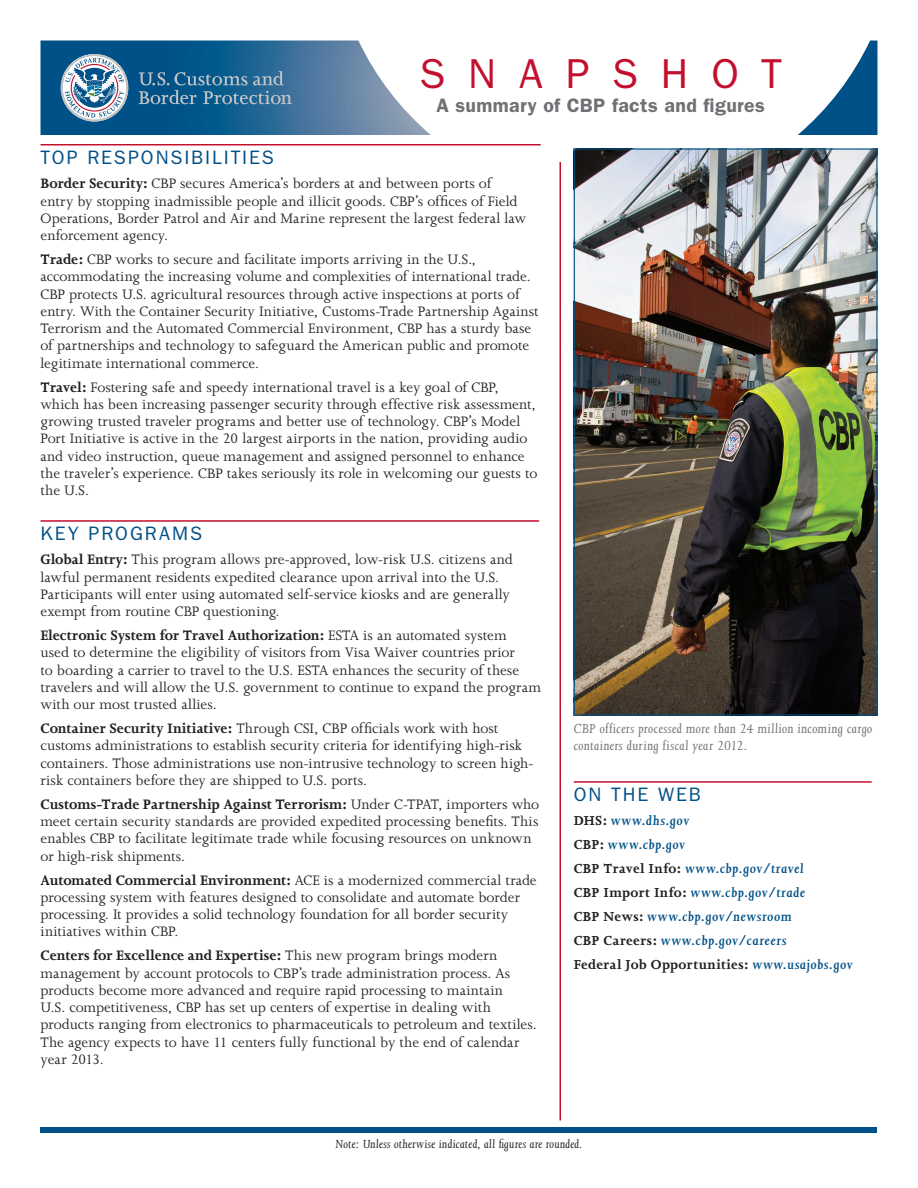
<style>
.page{position:relative;width:918px;height:1188px;background:#fff}
.page>*{position:absolute;margin:0;border:0;box-sizing:border-box;transform-origin:0 0}
.t1{font:42px "Franklin Gothic";letter-spacing:.54em;color:#c3102f}
.Heading{font:19.5px "Franklin Gothic";letter-spacing:.095em;color:#005187}
.t2{font:600 19.5px "Franklin Gothic";letter-spacing:.02em;color:#717074}
.Copy{font:15.75px/17.2px "Joanna";letter-spacing:.005em;color:#231f20}
.Copy_-_web{font:italic 600 15px "Joanna";letter-spacing:.03em;color:#005187;scale:1.1 1}
.t3{font:italic 15px/16.5px "Joanna";letter-spacing:.02em;color:#717074}
.Copy_-_web-2{font:700 15px "Joanna";letter-spacing:.025em;color:#231f20}
.t4{font:italic 13.5px "Joanna";letter-spacing:.015em;color:#231f20}
.s1{font-weight:700}
.s2{font-weight:700;font-style:normal;color:#231f20}
.s3{font-weight:600;font-style:italic;color:#005187}
</style>
<div class="page">
<svg style="left:40px;top:40px;width:838px;height:95px"></svg>
<svg style="left:139px;top:71px;width:153px;height:33px;background:#37739a"></svg>
<svg style="left:61px;top:54px;width:67px;height:68px"></svg>
<div style="left:40px;top:1127px;width:838px;height:6px;background:#005187"></div>
<hr style="left:560px;top:162px;width:1px;height:958px;background:#c3102f">
<hr style="left:40px;top:144px;width:501px;height:2px;background:#c3102f">
<hr style="left:40px;top:520px;width:499px;height:2px;background:#c3102f">
<hr style="left:574px;top:781px;width:298px;height:2px;background:#c3102f">
<img style="left:576px;top:150px;width:300px;height:564px">
<div style="left:574px;top:148px;width:304px;height:568px;border:1px solid #005187"></div>
<h1 class="t1" style="left:419px;top:50px;width:364px">SNAPSHOT</h1>
<p class="t2" style="left:436px;top:94px;width:330px">A summary of CBP facts and figures</p>
<p class="Heading" style="left:40px;top:146px;width:235px">TOP RESPONSIBILITIES</p>
<p class="Copy" style="left:40px;top:175px;width:487px"><span class="s1">Border Security:</span> CBP secures America’s borders at and between ports of entry by stopping inadmissible people and illicit goods. CBP’s offices of Field Operations, Border Patrol and Air and Marine represent the largest federal law enforcement agency.</p>
<p class="Copy" style="left:40px;top:251px;width:500px"><span class="s1">Trade:</span> CBP works to secure and facilitate imports arriving in the U.S., accommodating the increasing volume and complexities of international trade.<br>CBP protects U.S. agricultural resources through active inspections at ports of entry. With the Container Security Initiative, Customs-Trade Partnership Against Terrorism and the Automated Commercial Environment, CBP has a sturdy base of partnerships and technology to safeguard the American public and promote legitimate international commerce.</p>
<p class="Copy" style="left:40px;top:378px;width:498px"><span class="s1">Travel:</span> Fostering safe and speedy international travel is a key goal of CBP, which has been increasing passenger security through effective risk assessment, growing trusted traveler programs and better use of technology. CBP’s Model Port Initiative is active in the 20 largest airports in the nation, providing audio and video instruction, queue management and assigned personnel to enhance the traveler’s experience. CBP takes seriously its role in welcoming our guests to the U.S.</p>
<p class="Heading" style="left:40px;top:523px;width:163px">KEY PROGRAMS</p>
<p class="Copy" style="left:40px;top:551px;width:474px"><span class="s1">Global Entry:</span> This program allows pre-approved, low-risk U.S. citizens and lawful permanent residents expedited clearance upon arrival into the U.S.<br>Participants will enter using automated self-service kiosks and are generally exempt from routine CBP questioning.</p>
<p class="Copy" style="left:40px;top:627px;width:502px"><span class="s1">Electronic System for Travel Authorization:</span> ESTA is an automated system<br>used to determine the eligibility of visitors from Visa Waiver countries prior<br>to boarding a carrier to travel to the U.S. ESTA enhances the security of these travelers and will allow the U.S. government to continue to expand the program with our most trusted allies.</p>
<p class="Copy" style="left:40px;top:720px;width:495px"><span class="s1">Container Security Initiative:</span> Through CSI, CBP officials work with host customs administrations to establish security criteria for identifying high-risk containers. Those administrations use non-intrusive technology to screen high&shy;risk containers before they are shipped to U.S. ports.</p>
<p class="Copy" style="left:40px;top:796px;width:500px"><span class="s1">Customs-Trade Partnership Against Terrorism:</span> Under C-TPAT, importers who meet certain security standards are provided expedited processing benefits. This enables CBP to facilitate legitimate trade while focusing resources on unknown or high-risk shipments.</p>
<p class="Copy" style="left:40px;top:871px;width:498px"><span class="s1">Automated Commercial Environment:</span> ACE is a modernized commercial trade processing system with features designed to consolidate and automate border processing. It provides a solid technology foundation for all border security initiatives within CBP.</p>
<p class="Copy" style="left:40px;top:947px;width:498px"><span class="s1">Centers for Excellence and Expertise:</span> This new program brings modern management by account protocols to CBP’s trade administration process. As products become more advanced and require rapid processing to maintain<br>U.S. competitiveness, CBP has set up centers of expertise in dealing with products ranging from electronics to pharmaceuticals to petroleum and textiles.<br>The agency expects to have 11 centers fully functional by the end of calendar year 2013.</p>
<p class="t3" style="left:574px;top:721px;width:300px">CBP officers processed more than 24 million incoming cargo containers during fiscal year 2012.</p>
<p class="Heading" style="left:574px;top:784px;width:129px">ON THE WEB</p>
<p class="Copy_-_web" style="left:574px;top:813px;width:107px"><span class="s2">DHS:</span> www.dhs.gov</p>
<p class="Copy_-_web" style="left:574px;top:837px;width:103px"><span class="s2">CBP:</span> www.cbp.gov</p>
<p class="Copy_-_web" style="left:574px;top:861px;width:211px"><span class="s2">CBP Travel Info:</span> www.cbp.gov/travel</p>
<p class="Copy_-_web" style="left:574px;top:885px;width:212px"><span class="s2">CBP Import Info:</span> www.cbp.gov/trade</p>
<p class="Copy_-_web" style="left:574px;top:909px;width:200px"><span class="s2">CBP News:</span> www.cbp.gov/newsroom</p>
<p class="Copy_-_web" style="left:574px;top:933px;width:195px"><span class="s2">CBP Careers:</span> www.cbp.gov/careers</p>
<p class="Copy_-_web-2" style="left:574px;top:957px;width:280px">Federal Job Opportunities: <span class="s3">www.usajobs.gov</span></p>
<p class="t4" style="left:335px;top:1136px;width:249px">Note: Unless otherwise indicated, all figures are rounded.</p>
</div>
